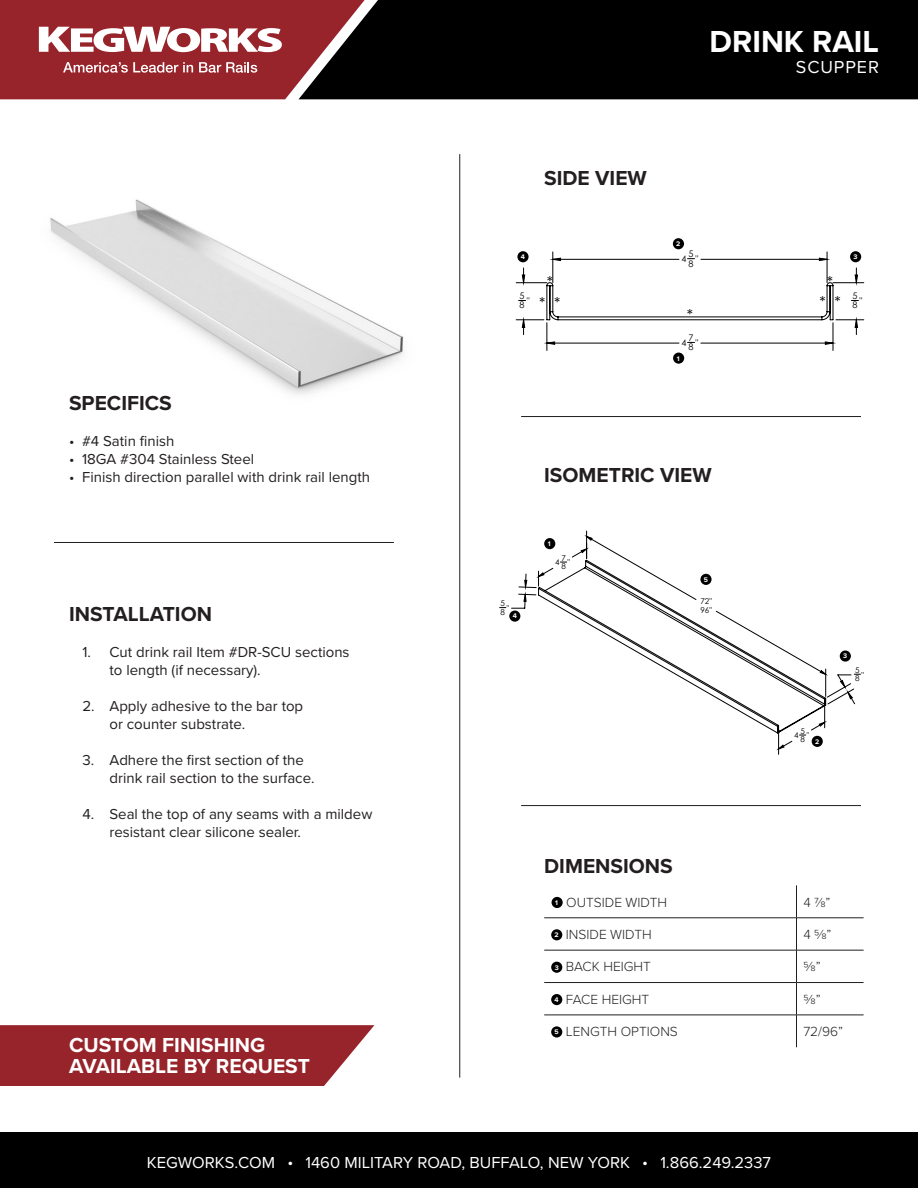
<style>
.page{position:relative;width:918px;height:1188px;background:#fff}
.page>*{position:absolute;margin:0;border:0;box-sizing:border-box;transform-origin:0 0}
.t1{font:700 31.5px "Proxima Nova";color:#fff}
.t2{font:700 21px "Proxima Nova";color:#231f20}
.t3{font:700 21px "Proxima Nova";color:#fff}
.t4{font:18px "Proxima Nova";letter-spacing:.05em;color:#fff}
.t5{font:16.5px "Proxima Nova";color:#fff}
.t6{font:15px/18px "Proxima Nova";color:#231f20}
.t7{font:14.85px "Century Gothic";color:#000}
.t8{font:300 13.65px "Proxima Nova";color:#231f20}
.t9{font:9px/9.3px "Century Gothic";color:#000}
.t10{font:8.1px/8.2px "Century Gothic";color:#000}
.t11{font:700 6.9px "Proxima Nova";color:#fff}
</style>
<div class="page">
<img style="left:26px;top:99px;width:400px;height:296px">
<hr style="left:459px;top:154px;width:1px;height:924px;background:#231f20">
<div style="left:365px;top:0;width:553px;height:99px;background:#000"></div>
<svg style="left:0;top:0;width:365px;height:99px;background:#9d444a"></svg>
<div style="left:0;top:1133px;width:918px;height:55px;background:#000"></div>
<hr style="left:54px;top:542px;width:340px;height:1px;background:#231f20">
<hr style="left:544px;top:918px;width:252px;height:1px;background:#231f20">
<hr style="left:796px;top:918px;width:68px;height:1px;background:#231f20">
<hr style="left:544px;top:950px;width:252px;height:1px;background:#231f20">
<hr style="left:796px;top:950px;width:68px;height:1px;background:#231f20">
<hr style="left:544px;top:1015px;width:252px;height:1px;background:#231f20">
<hr style="left:796px;top:1015px;width:68px;height:1px;background:#231f20">
<hr style="left:796px;top:885px;width:1px;height:33px;background:#231f20">
<hr style="left:796px;top:918px;width:1px;height:32px;background:#231f20">
<hr style="left:796px;top:950px;width:1px;height:32px;background:#231f20">
<hr style="left:544px;top:982px;width:252px;height:1px;background:#231f20">
<hr style="left:796px;top:982px;width:68px;height:1px;background:#231f20">
<hr style="left:796px;top:983px;width:1px;height:32px;background:#231f20">
<hr style="left:796px;top:1015px;width:1px;height:32px;background:#231f20">
<div style="left:552px;top:897px;width:11px;height:11px;background:#000;border-radius:50%"></div>
<div style="left:551px;top:929px;width:11px;height:11px;background:#000;border-radius:50%"></div>
<div style="left:551px;top:962px;width:11px;height:11px;background:#000;border-radius:50%"></div>
<div style="left:551px;top:994px;width:11px;height:11px;background:#000;border-radius:50%"></div>
<div style="left:551px;top:1026px;width:11px;height:12px;background:#000;border-radius:50%"></div>
<hr style="left:521px;top:805px;width:340px;height:1px;background:#231f20">
<hr style="left:521px;top:416px;width:340px;height:1px;background:#231f20">
<svg style="left:0;top:1025px;width:374px;height:61px;background:#9f3339"></svg>
<svg style="left:499px;top:531px;width:362px;height:224px"></svg>
<svg style="left:524px;top:594px;width:2px;height:7px"></svg>
<svg style="left:525px;top:580px;width:2px;height:7px"></svg>
<svg style="left:841px;top:681px;width:11px;height:18px"></svg>
<svg style="left:587px;top:536px;width:5px;height:4px"></svg>
<svg style="left:581px;top:549px;width:6px;height:3px"></svg>
<svg style="left:779px;top:745px;width:5px;height:4px"></svg>
<svg style="left:538px;top:559px;width:289px;height:175px"></svg>
<div style="left:700px;top:574px;width:12px;height:11px;background:#000;border-radius:50%"></div>
<div style="left:544px;top:538px;width:11px;height:11px;background:#000;border-radius:50%"></div>
<div style="left:509px;top:611px;width:11px;height:11px;background:#000;border-radius:50%"></div>
<hr style="left:827px;top:252px;width:1px;height:31px;background:#000">
<hr style="left:553px;top:252px;width:1px;height:31px;background:#000">
<svg style="left:516px;top:258px;width:348px;height:93px"></svg>
<div style="left:673px;top:353px;width:11px;height:11px;background:#000;border-radius:50%"></div>
<div style="left:673px;top:238px;width:11px;height:11px;background:#000;border-radius:50%"></div>
<div style="left:850px;top:251px;width:11px;height:11px;background:#000;border-radius:50%"></div>
<div style="left:517px;top:251px;width:12px;height:11px;background:#000;border-radius:50%"></div>
<p class="t1" style="left:710px;top:18px;width:171px">DRINK RAIL</p>
<p class="t4" style="left:796px;top:53px;width:85px">SCUPPER</p>
<p class="t2" style="left:544px;top:162px;width:104px">SIDE VIEW</p>
<p class="t11" style="left:676px;top:239px;width:6px">2</p>
<p class="t9" style="left:682px;top:254px;width:7px">4</p>
<p class="t9" style="left:689px;top:249px;width:7px">5<br>8</p>
<p class="t9" style="left:696px;top:254px;width:4px">"</p>
<p class="t11" style="left:521px;top:252px;width:6px">4</p>
<p class="t11" style="left:854px;top:252px;width:6px">3</p>
<p class="t7" style="left:547px;top:271px;width:8px">*</p>
<p class="t7" style="left:827px;top:271px;width:8px">*</p>
<p class="t9" style="left:520px;top:291px;width:7px">5<br>8</p>
<p class="t9" style="left:527px;top:296px;width:4px">"</p>
<p class="t9" style="left:852px;top:291px;width:7px">5<br>8</p>
<p class="t9" style="left:859px;top:296px;width:4px">"</p>
<p class="t7" style="left:819px;top:291px;width:8px">*</p>
<p class="t7" style="left:835px;top:291px;width:8px">*</p>
<p class="t7" style="left:539px;top:293px;width:8px">*</p>
<p class="t7" style="left:554px;top:293px;width:8px">*</p>
<p class="t7" style="left:687px;top:304px;width:8px">*</p>
<p class="t9" style="left:682px;top:338px;width:7px">4</p>
<p class="t9" style="left:689px;top:333px;width:7px">7<br>8</p>
<p class="t9" style="left:696px;top:338px;width:4px">"</p>
<p class="t2" style="left:69px;top:387px;width:104px">SPECIFICS</p>
<p class="t6" style="left:69px;top:431px;width:107px">• #4 Satin finish</p>
<p class="t6" style="left:69px;top:449px;width:187px">• 18GA #304 Stainless Steel</p>
<p class="t6" style="left:69px;top:467px;width:303px">• Finish direction parallel with drink rail length</p>
<p class="t2" style="left:69px;top:598px;width:145px">INSTALLATION</p>
<p class="t6" style="left:110px;top:642px;width:242px;text-indent:-27px">1. Cut drink rail Item #DR-SCU sections to length (if necessary).</p>
<p class="t6" style="left:110px;top:696px;width:195px;text-indent:-27px">2. Apply adhesive to the bar top or counter substrate.</p>
<p class="t6" style="left:110px;top:750px;width:207px;text-indent:-27px">3. Adhere the first section of the drink rail section to the surface.</p>
<p class="t6" style="left:110px;top:804px;width:264px;text-indent:-27px">4. Seal the top of any seams with a mildew resistant clear silicone sealer.</p>
<p class="t3" style="left:69px;top:1029px;width:198px">CUSTOM FINISHING</p>
<p class="t3" style="left:69px;top:1050px;width:242px">AVAILABLE BY REQUEST</p>
<p class="t11" style="left:677px;top:353px;width:4px">1</p>
<p class="t10" style="left:501px;top:599px;width:6px">5<br>8</p>
<p class="t10" style="left:507px;top:604px;width:4px">"</p>
<p class="t11" style="left:513px;top:611px;width:6px">4</p>
<p class="t2" style="left:544px;top:460px;width:169px">ISOMETRIC VIEW</p>
<p class="t11" style="left:548px;top:539px;width:4px">1</p>
<p class="t10" style="left:555px;top:558px;width:6px">4</p>
<p class="t10" style="left:561px;top:554px;width:6px">7<br>8</p>
<p class="t10" style="left:568px;top:558px;width:4px">"</p>
<p class="t11" style="left:704px;top:574px;width:6px">5</p>
<p class="t10" style="left:700px;top:596px;width:13px;line-height:9.6px">72"<br>96"</p>
<p class="t10" style="left:794px;top:731px;width:6px">4</p>
<p class="t10" style="left:800px;top:727px;width:6px">5<br>8</p>
<p class="t10" style="left:807px;top:731px;width:4px">"</p>
<p class="t11" style="left:815px;top:736px;width:6px">2</p>
<p class="t11" style="left:843px;top:651px;width:6px">3</p>
<p class="t10" style="left:855px;top:666px;width:6px">5<br>8</p>
<p class="t10" style="left:861px;top:670px;width:4px">"</p>
<p class="t2" style="left:544px;top:850px;width:130px">DIMENSIONS</p>
<p class="t11" style="left:555px;top:897px;width:4px">1</p>
<p class="t8" style="left:566px;top:892px;width:102px">OUTSIDE WIDTH</p>
<p class="t8" style="left:803px;top:892px;width:29px">4 7/8”</p>
<p class="t11" style="left:555px;top:930px;width:6px">2</p>
<p class="t8" style="left:566px;top:924px;width:87px">INSIDE WIDTH</p>
<p class="t8" style="left:803px;top:924px;width:30px">4 5/8”</p>
<p class="t11" style="left:555px;top:962px;width:6px">3</p>
<p class="t8" style="left:566px;top:957px;width:87px">BACK HEIGHT</p>
<p class="t8" style="left:803px;top:957px;width:19px">5/8”</p>
<p class="t11" style="left:555px;top:994px;width:6px">4</p>
<p class="t8" style="left:566px;top:989px;width:85px">FACE HEIGHT</p>
<p class="t8" style="left:803px;top:989px;width:19px">5/8”</p>
<p class="t11" style="left:555px;top:1027px;width:6px">5</p>
<p class="t8" style="left:566px;top:1021px;width:114px">LENGTH OPTIONS</p>
<p class="t8" style="left:803px;top:1021px;width:41px">72/96”</p>
<p class="t5" style="left:147px;top:1150px;width:626px">KEGWORKS.COM <sup>.</sup> 1460 MILITARY ROAD, BUFFALO, NEW YORK <sup>.</sup> 1.866.249.2337</p>
</div>
